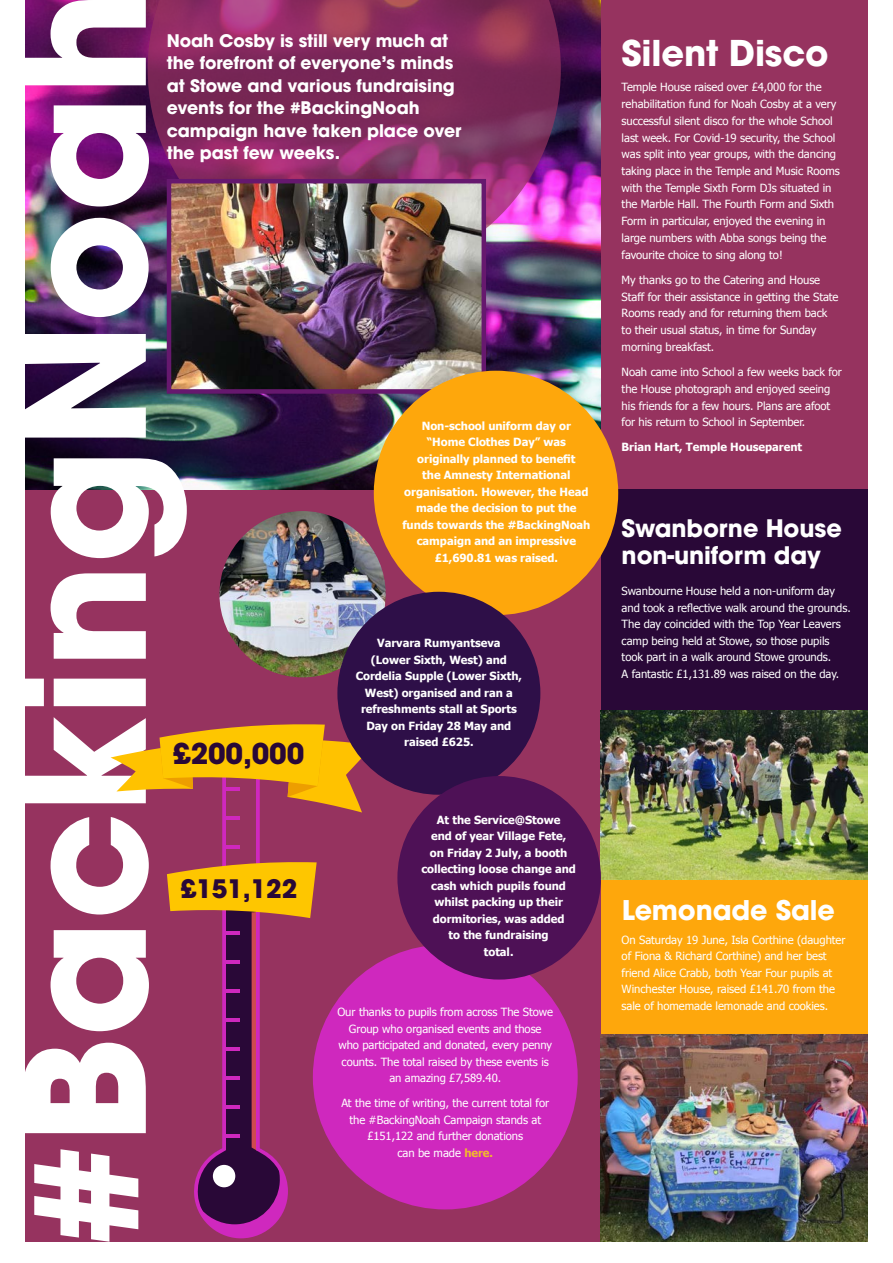
<style>
.page{position:relative;width:893px;height:1263px;background:#fff}
.page>*{position:absolute;margin:0;border:0;box-sizing:border-box;transform-origin:0 0}
.t1{font:700 35.25px "Avant Garde";letter-spacing:-.005em;color:#fff}
.t2{font:700 28.5px "Avant Garde";letter-spacing:-.005em;color:#290837}
.t3{font:700 27px "Avant Garde";letter-spacing:-.005em;color:#fff}
.t4{font:700 25.35px "Avant Garde";letter-spacing:-.005em;color:#290837}
.t5{font:700 24px/26.8px "Avant Garde";letter-spacing:-.005em;color:#fff}
.t6{font:700 17.25px/22.5px "Avant Garde";letter-spacing:-.005em;color:#fff}
.t7{font:11.25px/16.8px "Tahoma";letter-spacing:-.005em;color:#fff}
.t8{font:700 11.25px/16.5px "Tahoma";letter-spacing:-.005em;color:#fff;text-align:center}
.s1{font-weight:700;color:#f2b92e}
</style>
<div class="page">
<div style="left:25px;top:0;width:842px;height:1242px;background:#96335f"></div>
<div style="left:601px;top:489px;width:266px;height:335px;background:#290837"></div>
<div style="left:601px;top:879px;width:266px;height:362px;background:#fea70c"></div>
<img style="left:187px;top:0;width:414px;height:489px">
<img style="left:601px;top:1034px;width:266px;height:208px">
<img style="left:601px;top:710px;width:266px;height:169px">
<svg style="left:25px;top:0;width:162px;height:1242px"></svg>
<svg style="left:148px;top:0;width:413px;height:276px"></svg>
<img style="left:172px;top:184px;width:309px;height:205px">
<div style="left:167px;top:179px;width:319px;height:215px;border:4px solid #66186e"></div>
<div style="left:374px;top:371px;width:244px;height:244px;background:#fea70c;border-radius:50%"></div>
<svg style="left:222px;top:812px;width:38px;height:426px"></svg>
<hr style="left:224px;top:845px;width:15px;height:3px;background:#cf28be">
<hr style="left:224px;top:816px;width:15px;height:3px;background:#cf28be">
<svg style="left:167px;top:861px;width:150px;height:375px"></svg>
<svg style="left:111px;top:723px;width:251px;height:89px"></svg>
<div style="left:313px;top:944px;width:265px;height:265px;background:#cf28be;border-radius:50%"></div>
<img style="left:219px;top:511px;width:167px;height:166px;border-radius:83px">
<div style="left:337px;top:592px;width:203px;height:203px;background:#2e0f48;border-radius:50%"></div>
<div style="left:397px;top:776px;width:204px;height:203px;background:#4e1156;border-radius:50%"></div>
<p class="t6" style="left:167px;top:29px;width:296px">Noah Cosby is still very much at the forefront of everyone’s minds at Stowe and various fundraising events for the #BackingNoah campaign have taken place over the past few weeks.</p>
<p class="t2" style="left:173px;top:735px;width:133px">£200,000</p>
<p class="t4" style="left:181px;top:872px;width:118px">£151,122</p>
<p class="t8" style="left:402px;top:416px;width:190px">Non-school uniform day or “Home Clothes Day” was originally planned to benefit<br>the Amnesty International organisation. However, the Head made the decision to put the funds towards the #BackingNoah campaign and an impressive £1,690.81 was raised.</p>
<p class="t8" style="left:356px;top:634px;width:168px">Varvara Rumyantseva<br>(Lower Sixth, West) and<br>Cordelia Supple (Lower Sixth,<br>West) organised and ran a refreshments stall at Sports<br>Day on Friday 28 May and raised £625.</p>
<p class="t8" style="left:421px;top:811px;width:156px">At the Service@Stowe<br>end of year Village Fete,<br>on Friday 2 July, a booth collecting loose change and cash which pupils found whilst packing up their dormitories, was added<br>to the fundraising<br>total.</p>
<p class="t7" style="left:337px;top:1003px;width:217px;text-align:center">Our thanks to pupils from across The Stowe Group who organised events and those who participated and donated, every penny counts. The total raised by these events is an amazing £7,589.40.</p>
<p class="t7" style="left:341px;top:1094px;width:209px;text-align:center">At the time of writing, the current total for the #BackingNoah Campaign stands at £151,122 and further donations<br>can be made <span class="s1">here.</span></p>
<p class="t1" style="left:622px;top:30px;width:209px">Silent Disco</p>
<p class="t7" style="left:622px;top:78px;width:220px">Temple House raised over £4,000 for the rehabilitation fund for Noah Cosby at a very successful silent disco for the whole School last week. For Covid-19 security, the School was split into year groups, with the dancing taking place in the Temple and Music Rooms with the Temple Sixth Form DJs situated in the Marble Hall. The Fourth Form and Sixth Form in particular, enjoyed the evening in large numbers with Abba songs being the favourite choice to sing along to!</p>
<p class="t7" style="left:622px;top:271px;width:218px">My thanks go to the Catering and House Staff for their assistance in getting the State Rooms ready and for returning them back to their usual status, in time for Sunday morning breakfast.</p>
<p class="t7" style="left:622px;top:363px;width:222px">Noah came into School a few weeks back for the House photograph and enjoyed seeing his friends for a few hours. Plans are afoot for his return to School in September.</p>
<p class="t8" style="left:622px;top:438px;width:182px">Brian Hart, Temple Houseparent</p>
<p class="t5" style="left:622px;top:515px;width:222px">Swanborne House non-uniform day</p>
<p class="t7" style="left:622px;top:582px;width:231px">Swanbourne House held a non-uniform day and took a reflective walk around the grounds.<br>The day coincided with the Top Year Leavers camp being held at Stowe, so those pupils took part in a walk around Stowe grounds.<br>A fantastic £1,131.89 was raised on the day.</p>
<p class="t3" style="left:622px;top:892px;width:215px">Lemonade Sale</p>
<p class="t7" style="left:622px;top:931px;width:225px">On Saturday 19 June, Isla Corthine (daughter of Fiona &amp; Richard Corthine) and her best friend Alice Crabb, both Year Four pupils at Winchester House, raised £141.70 from the sale of homemade lemonade and cookies.</p>
</div>
